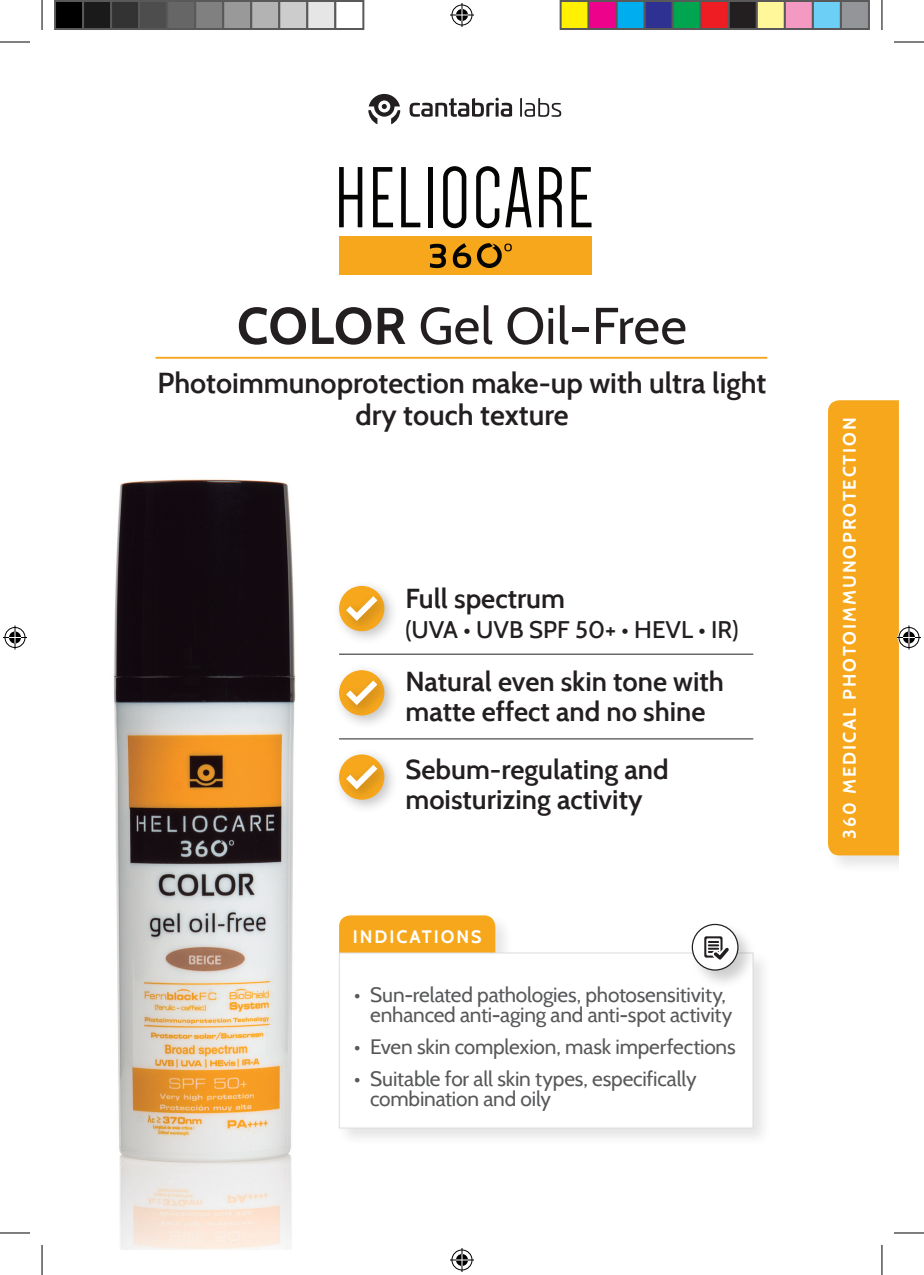
<style>
.page{position:relative;width:924px;height:1275px;background:#fff}
.page>*{position:absolute;margin:0;border:0;box-sizing:border-box;transform-origin:0 0}
.t1{font:51.6px "Cabin";letter-spacing:.005em;color:#231f20}
.t2{font:600 28.8px "Cabin";color:#231f20}
.t3{font:600 27.4px/30px "Cabin";color:#231f20}
.t4{font:500 24px "Cabin";color:#231f20}
._10_pt_Stle_left{font:20.8px/20.8px "Cabin";letter-spacing:-.01em;color:#57585a}
.t5{font:700 18px "Cabin";letter-spacing:.11em;color:#fff}
.s1{font-weight:700}
</style>
<div class="page">
<img style="left:113px;top:356px;width:352px;height:894px">
<div style="left:336px;top:912px;width:178px;height:70px;background:#231f20;opacity:.12"></div>
<div style="left:339px;top:915px;width:156px;height:48px;background:#f6a71c;border-radius:11px"></div>
<div style="left:339px;top:237px;width:252px;height:38px;background:#f6a71c"></div>
<svg style="left:339px;top:167px;width:23px;height:60px"></svg>
<svg style="left:373px;top:167px;width:20px;height:60px"></svg>
<svg style="left:401px;top:167px;width:19px;height:60px"></svg>
<hr style="left:428px;top:167px;width:4px;height:60px;background:#040503">
<svg style="left:443px;top:166px;width:23px;height:62px"></svg>
<svg style="left:476px;top:166px;width:23px;height:62px"></svg>
<svg style="left:505px;top:167px;width:26px;height:60px"></svg>
<svg style="left:539px;top:167px;width:22px;height:60px"></svg>
<svg style="left:571px;top:167px;width:20px;height:60px"></svg>
<svg style="left:430px;top:244px;width:16px;height:24px"></svg>
<svg style="left:452px;top:243px;width:59px;height:25px"></svg>
<hr style="left:155px;top:357px;width:612px;height:2px;background:#f6a71c">
<div style="left:336px;top:949px;width:435px;height:198px;background:#231f20;opacity:.12"></div>
<div style="left:339px;top:952px;width:414px;height:176px;background:#fff;border:1px solid #dcdddf"></div>
<div style="left:689px;top:921px;width:67px;height:68px;background:#231f20;opacity:.22"></div>
<div style="left:692px;top:924px;width:45px;height:46px;background:#fff;border-radius:50%"></div>
<div style="left:691px;top:924px;width:47px;height:46px;border:1px solid #231f20;border-radius:50%"></div>
<svg style="left:704px;top:936px;width:24px;height:23px"></svg>
<svg style="left:409px;top:98px;width:103px;height:19px"></svg>
<svg style="left:520px;top:98px;width:41px;height:19px"></svg>
<svg style="left:368px;top:94px;width:32px;height:30px"></svg>
<hr style="left:339px;top:654px;width:414px;height:1px;background:#231f20">
<hr style="left:339px;top:738px;width:414px;height:1px;background:#231f20">
<div style="left:332px;top:579px;width:67px;height:67px;background:#231f20;opacity:.26"></div>
<div style="left:339px;top:586px;width:45px;height:45px;background:#f6a71c;border-radius:50%"></div>
<div style="left:340px;top:590px;width:51px;height:44px;background:#231f20;opacity:.28"></div>
<svg style="left:346px;top:596px;width:31px;height:25px"></svg>
<div style="left:332px;top:664px;width:67px;height:66px;background:#231f20;opacity:.26"></div>
<svg style="left:339px;top:670px;width:45px;height:45px"></svg>
<div style="left:340px;top:675px;width:51px;height:44px;background:#231f20;opacity:.28"></div>
<svg style="left:346px;top:680px;width:31px;height:25px"></svg>
<div style="left:332px;top:748px;width:67px;height:66px;background:#231f20;opacity:.26"></div>
<svg style="left:339px;top:754px;width:45px;height:45px"></svg>
<div style="left:340px;top:759px;width:51px;height:44px;background:#231f20;opacity:.28"></div>
<svg style="left:346px;top:765px;width:31px;height:24px"></svg>
<div style="left:824px;top:397px;width:74px;height:477px;background:#231f20;opacity:.12"></div>
<hr style="left:0;top:42px;width:30px;height:1px;background:#000">
<hr style="left:893px;top:42px;width:30px;height:1px;background:#000">
<hr style="left:0;top:1232px;width:30px;height:1px;background:#000">
<hr style="left:893px;top:1232px;width:30px;height:1px;background:#000">
<hr style="left:42px;top:0;width:1px;height:30px;background:#000">
<hr style="left:42px;top:1245px;width:1px;height:30px;background:#000">
<hr style="left:881px;top:0;width:1px;height:30px;background:#000">
<hr style="left:881px;top:1245px;width:1px;height:30px;background:#000">
<svg style="left:450px;top:3px;width:24px;height:24px"></svg>
<svg style="left:450px;top:1248px;width:24px;height:24px"></svg>
<svg style="left:3px;top:625px;width:24px;height:24px"></svg>
<svg style="left:827px;top:400px;width:93px;height:455px"></svg>
<div style="left:55px;top:1px;width:28px;height:28px;background:#000"></div>
<div style="left:54px;top:0;width:30px;height:30px;border:2px solid #595959"></div>
<div style="left:83px;top:1px;width:28px;height:28px;background:#1a1a1a"></div>
<div style="left:82px;top:0;width:30px;height:30px;border:2px solid #595959"></div>
<div style="left:111px;top:1px;width:28px;height:28px;background:#333"></div>
<div style="left:110px;top:0;width:30px;height:30px;border:2px solid #595959"></div>
<div style="left:139px;top:1px;width:28px;height:28px;background:#4d4d4d"></div>
<div style="left:138px;top:0;width:30px;height:30px;border:2px solid #595959"></div>
<div style="left:167px;top:1px;width:28px;height:28px;background:#666"></div>
<div style="left:166px;top:0;width:30px;height:30px;border:2px solid #595959"></div>
<div style="left:195px;top:1px;width:28px;height:28px;background:#808080"></div>
<div style="left:194px;top:0;width:30px;height:30px;border:2px solid #595959"></div>
<div style="left:223px;top:1px;width:28px;height:28px;background:#999"></div>
<div style="left:222px;top:0;width:30px;height:30px;border:2px solid #595959"></div>
<div style="left:251px;top:1px;width:28px;height:28px;background:#b3b3b3"></div>
<div style="left:250px;top:0;width:30px;height:30px;border:2px solid #595959"></div>
<div style="left:279px;top:1px;width:28px;height:28px;background:#ccc"></div>
<div style="left:278px;top:0;width:30px;height:30px;border:2px solid #595959"></div>
<div style="left:307px;top:1px;width:28px;height:28px;background:#e6e6e6"></div>
<div style="left:306px;top:0;width:30px;height:30px;border:2px solid #595959"></div>
<div style="left:334px;top:0;width:30px;height:30px;border:2px solid #595959"></div>
<div style="left:560px;top:1px;width:28px;height:28px;background:#fff101"></div>
<div style="left:559px;top:0;width:30px;height:30px;border:2px solid #595959"></div>
<div style="left:588px;top:1px;width:28px;height:28px;background:#ed028c"></div>
<div style="left:587px;top:0;width:30px;height:30px;border:2px solid #595959"></div>
<div style="left:616px;top:1px;width:28px;height:28px;background:#00aeef"></div>
<div style="left:615px;top:0;width:30px;height:30px;border:2px solid #595959"></div>
<div style="left:644px;top:1px;width:28px;height:28px;background:#2e3092"></div>
<div style="left:643px;top:0;width:30px;height:30px;border:2px solid #595959"></div>
<div style="left:672px;top:1px;width:28px;height:28px;background:#00a54f"></div>
<div style="left:671px;top:0;width:30px;height:30px;border:2px solid #595959"></div>
<div style="left:700px;top:1px;width:28px;height:28px;background:#ee1d23"></div>
<div style="left:699px;top:0;width:30px;height:30px;border:2px solid #595959"></div>
<div style="left:728px;top:1px;width:28px;height:28px;background:#231f20"></div>
<div style="left:727px;top:0;width:30px;height:30px;border:2px solid #595959"></div>
<div style="left:756px;top:1px;width:28px;height:28px;background:#fff79a"></div>
<div style="left:755px;top:0;width:30px;height:30px;border:2px solid #595959"></div>
<div style="left:784px;top:1px;width:28px;height:28px;background:#f499c2"></div>
<div style="left:783px;top:0;width:30px;height:30px;border:2px solid #595959"></div>
<div style="left:812px;top:1px;width:28px;height:28px;background:#6bcff6"></div>
<div style="left:811px;top:0;width:30px;height:30px;border:2px solid #595959"></div>
<div style="left:840px;top:1px;width:28px;height:28px;background:#939598"></div>
<div style="left:839px;top:0;width:30px;height:30px;border:2px solid #595959"></div>
<p class="t1" style="left:237px;top:294px;width:451px"><span class="s1">COLOR</span> Gel Oil-Free</p>
<p class="t2" style="left:157px;top:365px;width:610px">Photoimmunoprotection make-up with ultra light</p>
<p class="t2" style="left:355px;top:398px;width:215px">dry touch texture</p>
<p class="t3" style="left:405px;top:584px;width:161px">Full spectrum</p>
<p class="t4" style="left:405px;top:615px;width:334px">(UVA • UVB SPF 50+ • HEVL • IR)</p>
<p class="t3" style="left:405px;top:666px;width:320px">Natural even skin tone with matte effect and no shine</p>
<p class="t3" style="left:405px;top:754px;width:264px">Sebum-regulating and moisturizing activity</p>
<p class="t5" style="left:352px;top:925px;width:130px">INDICATIONS</p>
<p class="_10_pt_Stle_left" style="left:370px;top:983px;width:363px;text-indent:-16px">• Sun-related pathologies, photosensitivity, enhanced anti-aging and anti-spot activity</p>
<p class="_10_pt_Stle_left" style="left:354px;top:1036px;width:383px">• Even skin complexion, mask imperfections</p>
<p class="_10_pt_Stle_left" style="left:370px;top:1067px;width:327px;text-indent:-16px">• Suitable for all skin types, especifically combination and oily</p>
<p class="t5" style="left:838px;top:838px;width:423px;rotate:-90deg">360 MEDICAL PHOTOIMMUNOPROTECTION</p>
</div>
